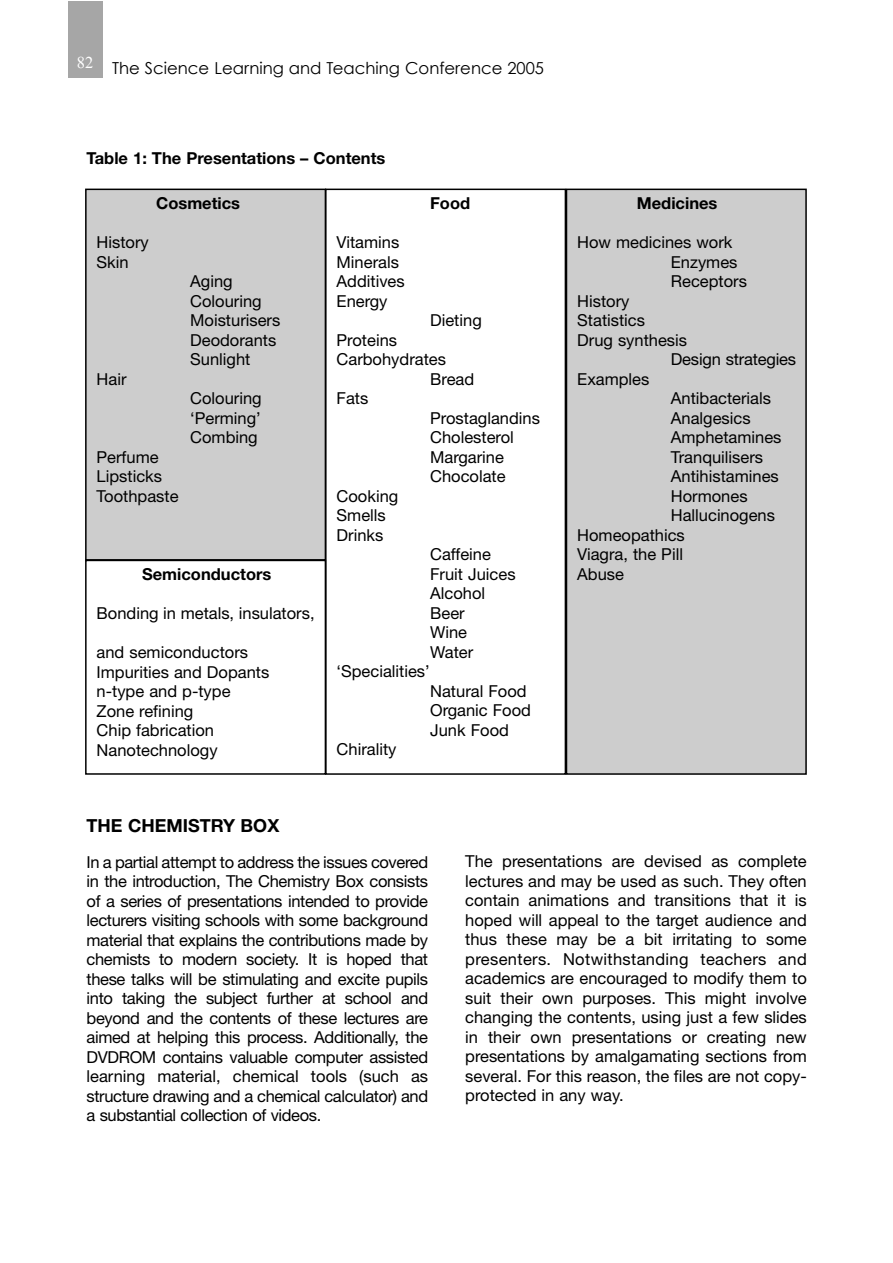
<style>
.page{position:relative;width:893px;height:1263px;background:#fff}
.page>*{position:absolute;margin:0;border:0;box-sizing:border-box;transform-origin:0 0}
.t1{font:700 18px "Helvetica Neue";color:#000}
.t2{font:16.5px/19.5px "Helvetica Neue";color:#000}
.t3{font:700 16.5px "Helvetica Neue";color:#000}
.t4{font:16.5px "Century Gothic";color:#000}
.t5{font:16.5px "Times New Roman";color:#fff}
</style>
<div class="page">
<div style="left:68px;top:2px;width:34px;height:76px;background:#a6a6a6"></div>
<div style="left:86px;top:189px;width:239px;height:371px;background:#cdcdcd"></div>
<div style="left:85px;top:189px;width:241px;height:372px;border:2px solid #000"></div>
<div style="left:325px;top:189px;width:241px;height:586px;border:2px solid #000"></div>
<div style="left:566px;top:189px;width:240px;height:585px;background:#cdcdcd"></div>
<div style="left:565px;top:189px;width:241px;height:586px;border:2px solid #000"></div>
<div style="left:85px;top:560px;width:241px;height:215px;border:2px solid #000"></div>
<p class="t5" style="left:77px;top:53px;width:18px">82</p>
<p class="t4" style="left:112px;top:57px;width:433px">The Science Learning and Teaching Conference 2005</p>
<p class="t3" style="left:87px;top:152px;width:300px">Table 1: The Presentations – Contents</p>
<p class="t3" style="left:156px;top:198px;width:85px">Cosmetics</p>
<p class="t3" style="left:430px;top:198px;width:42px">Food</p>
<p class="t3" style="left:636px;top:198px;width:82px">Medicines</p>
<p class="t2" style="left:577px;top:234px;width:157px">How medicines work</p>
<p class="t2" style="left:670px;top:254px;width:68px">Enzymes</p>
<p class="t2" style="left:670px;top:273px;width:78px">Receptors</p>
<p class="t2" style="left:577px;top:293px;width:54px">History</p>
<p class="t2" style="left:577px;top:312px;width:69px">Statistics</p>
<p class="t2" style="left:577px;top:332px;width:111px">Drug synthesis</p>
<p class="t2" style="left:670px;top:351px;width:127px">Design strategies</p>
<p class="t2" style="left:577px;top:371px;width:74px">Examples</p>
<p class="t2" style="left:670px;top:390px;width:102px">Antibacterials</p>
<p class="t2" style="left:670px;top:410px;width:81px">Analgesics</p>
<p class="t2" style="left:670px;top:429px;width:112px">Amphetamines</p>
<p class="t2" style="left:670px;top:449px;width:94px">Tranquilisers</p>
<p class="t2" style="left:670px;top:468px;width:109px">Antihistamines</p>
<p class="t2" style="left:670px;top:488px;width:78px">Hormones</p>
<p class="t2" style="left:670px;top:507px;width:106px">Hallucinogens</p>
<p class="t2" style="left:577px;top:527px;width:109px">Homeopathics</p>
<p class="t2" style="left:577px;top:546px;width:107px">Viagra, the Pill</p>
<p class="t2" style="left:97px;top:234px;width:54px">History<br>Skin</p>
<p class="t2" style="left:336px;top:234px;width:70px">Vitamins<br>Minerals<br>Additives<br>Energy</p>
<p class="t2" style="left:190px;top:273px;width:92px">Aging<br>Colouring<br>Moisturisers<br>Deodorants<br>Sunlight</p>
<p class="t2" style="left:430px;top:312px;width:53px">Dieting</p>
<p class="t2" style="left:336px;top:332px;width:62px">Proteins</p>
<p class="t2" style="left:336px;top:351px;width:111px">Carbohydrates</p>
<p class="t2" style="left:430px;top:371px;width:45px">Bread</p>
<p class="t2" style="left:336px;top:390px;width:33px">Fats</p>
<p class="t2" style="left:430px;top:410px;width:111px">Prostaglandins</p>
<p class="t2" style="left:430px;top:429px;width:85px">Cholesterol</p>
<p class="t2" style="left:430px;top:449px;width:75px">Margarine</p>
<p class="t2" style="left:430px;top:468px;width:77px">Chocolate</p>
<p class="t2" style="left:336px;top:488px;width:63px">Cooking</p>
<p class="t2" style="left:336px;top:507px;width:51px">Smells</p>
<p class="t2" style="left:336px;top:527px;width:48px">Drinks</p>
<p class="t2" style="left:430px;top:546px;width:62px">Caffeine</p>
<p class="t2" style="left:430px;top:566px;width:87px">Fruit Juices</p>
<p class="t2" style="left:430px;top:585px;width:56px">Alcohol</p>
<p class="t2" style="left:430px;top:605px;width:36px">Beer</p>
<p class="t2" style="left:430px;top:624px;width:38px">Wine</p>
<p class="t2" style="left:430px;top:644px;width:45px">Water</p>
<p class="t2" style="left:336px;top:663px;width:95px">‘Specialities’</p>
<p class="t2" style="left:430px;top:683px;width:98px">Natural Food</p>
<p class="t2" style="left:430px;top:702px;width:102px">Organic Food</p>
<p class="t2" style="left:430px;top:722px;width:80px">Junk Food</p>
<p class="t2" style="left:336px;top:741px;width:61px">Chirality</p>
<p class="t2" style="left:97px;top:371px;width:31px">Hair</p>
<p class="t2" style="left:190px;top:390px;width:73px;text-align:justify">Colouring ‘Perming’ Combing</p>
<p class="t2" style="left:97px;top:449px;width:83px">Perfume<br>Lipsticks<br>Toothpaste</p>
<p class="t3" style="left:142px;top:569px;width:131px">Semiconductors</p>
<p class="t2" style="left:577px;top:566px;width:48px">Abuse</p>
<p class="t2" style="left:97px;top:605px;width:219px">Bonding in metals, insulators,</p>
<p class="t2" style="left:97px;top:644px;width:174px">and semiconductors<br>Impurities and Dopants n-type and p-type<br>Zone refining<br>Chip fabrication<br>Nanotechnology</p>
<p class="t1" style="left:87px;top:819px;width:194px">THE CHEMISTRY BOX</p>
<p class="t2" style="left:87px;top:854px;width:343px;text-align:justify">In a partial attempt to address the issues covered in the introduction, The Chemistry Box consists of a series of presentations intended to provide lecturers visiting schools with some background material that explains the contributions made by chemists to modern society. It is hoped that these talks will be stimulating and excite pupils into taking the subject further at school and beyond and the contents of these lectures are aimed at helping this process. Additionally, the DVDROM contains valuable computer assisted learning material, chemical tools (such as structure drawing and a chemical calculator) and a substantial collection of videos.</p>
<p class="t2" style="left:465px;top:853px;width:343px;text-align:justify">The presentations are devised as complete lectures and may be used as such. They often contain animations and transitions that it is hoped will appeal to the target audience and thus these may be a bit irritating to some presenters. Notwithstanding teachers and academics are encouraged to modify them to suit their own purposes. This might involve changing the contents, using just a few slides in their own presentations or creating new presentations by amalgamating sections from several. For this reason, the files are not copy&shy;protected in any way.</p>
</div>
